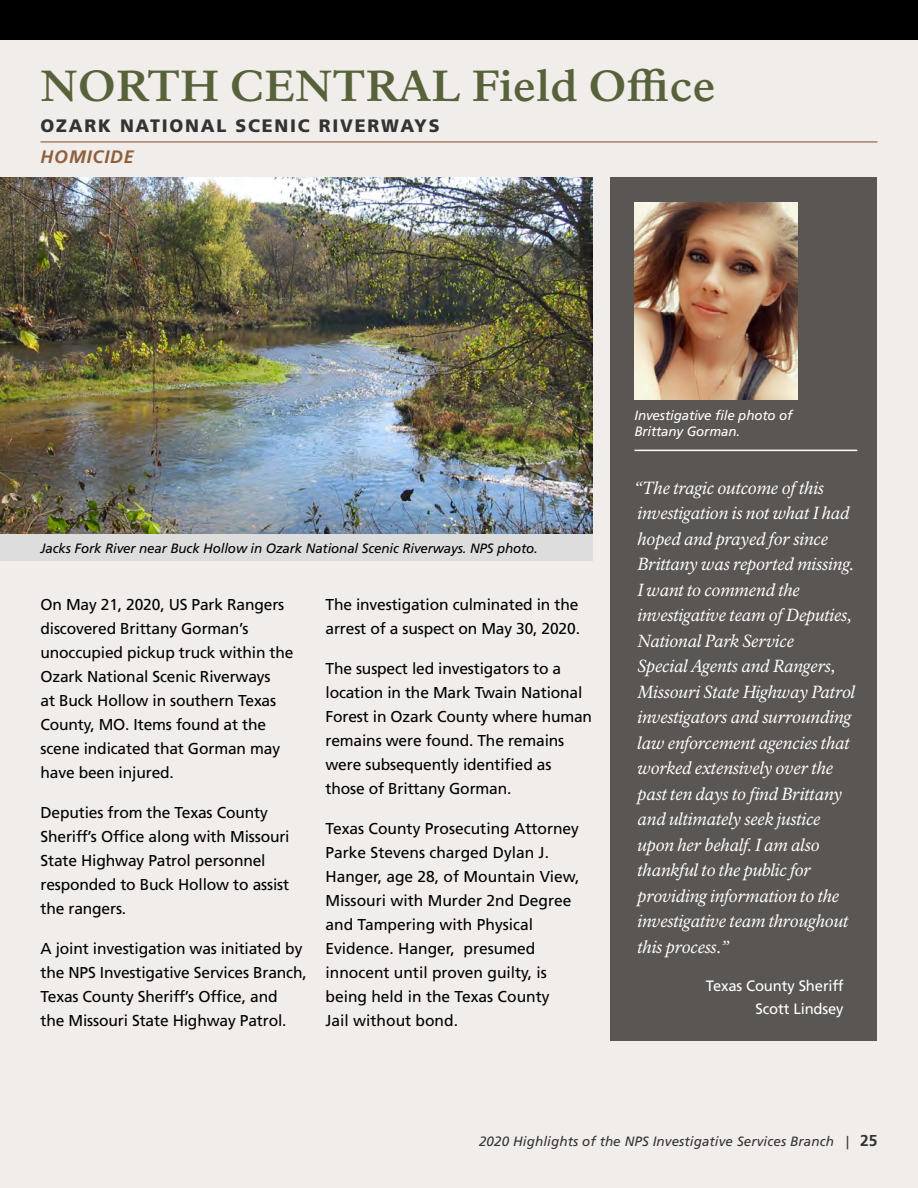
<style>
.page{position:relative;width:918px;height:1188px;background:#fff}
.page>*{position:absolute;margin:0;border:0;box-sizing:border-box;transform-origin:0 0}
.t1{font:700 42.75px "NPS Rawlinson OT";letter-spacing:.01em;color:#58623a;scale:1.04 1}
.t2{font:900 18px "Frutiger";letter-spacing:.1em;color:#333}
.t3{font:italic 700 18px "Frutiger";letter-spacing:.05em;color:#8f5f3b}
.t4{font:italic 17.25px/25.5px "NPS Rawlinson OT";letter-spacing:-.01em;color:#fff}
.t5{font:15.75px/24px "Frutiger";letter-spacing:-.01em;color:#000}
.t6{font:15px/22.5px "Frutiger";letter-spacing:-.01em;color:#fff;text-align:right}
.t7{font:italic 13.5px "Frutiger";letter-spacing:-.01em;color:#000}
.t8{font:italic 13.5px "Frutiger";letter-spacing:.01em;color:#333}
.t9{font:italic 13.5px/16.5px "Frutiger";letter-spacing:-.01em;color:#fff}
.s1{font-weight:700;font-style:normal;font-size:15.75px}
</style>
<div class="page">
<div style="left:0;top:40px;width:918px;height:1148px;background:#f1edeb"></div>
<div style="left:0;top:0;width:918px;height:40px;background:#000"></div>
<hr style="left:40px;top:141px;width:838px;height:1px;background:#8f5f3b">
<img style="left:0;top:177px;width:592px;height:357px">
<div style="left:0;top:534px;width:592px;height:27px;background:#ddd"></div>
<div style="left:610px;top:177px;width:268px;height:864px;background:#5a5653"></div>
<hr style="left:634px;top:450px;width:223px;height:1px;background:#fff">
<img style="left:634px;top:202px;width:163px;height:197px">
<h1 class="t1" style="left:40px;top:60px;width:651px">NORTH CENTRAL Field Office</h1>
<p class="t2" style="left:40px;top:115px;width:401px">OZARK NATIONAL SCENIC RIVERWAYS</p>
<p class="t3" style="left:40px;top:146px;width:95px">HOMICIDE</p>
<p class="t7" style="left:40px;top:540px;width:499px">Jacks Fork River near Buck Hollow in Ozark National Scenic Riverways. NPS photo.</p>
<p class="t5" style="left:40px;top:593px;width:255px">On May 21, 2020, US Park Rangers discovered Brittany Gorman’s unoccupied pickup truck within the<br>Ozark National Scenic Riverways<br>at Buck Hollow in southern Texas<br>County, MO. Items found at the scene indicated that Gorman may have been injured.</p>
<p class="t5" style="left:40px;top:801px;width:251px">Deputies from the Texas County<br>Sheriff’s Office along with Missouri<br>State Highway Patrol personnel responded to Buck Hollow to assist the rangers.</p>
<p class="t5" style="left:40px;top:936px;width:268px">A joint investigation was initiated by the NPS Investigative Services Branch, Texas County Sheriff’s Office, and<br>the Missouri State Highway Patrol.</p>
<p class="t5" style="left:326px;top:593px;width:256px">The investigation culminated in the arrest of a suspect on May 30, 2020.</p>
<p class="t5" style="left:326px;top:657px;width:268px">The suspect led investigators to a location in the Mark Twain National<br>Forest in Ozark County where human remains were found. The remains were subsequently identified as those of Brittany Gorman.</p>
<p class="t5" style="left:326px;top:816px;width:255px">Texas County Prosecuting Attorney<br>Parke Stevens charged Dylan J.<br>Hanger, age 28, of Mountain View,<br>Missouri with Murder 2nd Degree and Tampering with Physical<br>Evidence. Hanger, presumed innocent until proven guilty, is being held in the Texas County<br>Jail without bond.</p>
<p class="t9" style="left:634px;top:407px;width:159px">Investigative file photo of<br>Brittany Gorman.</p>
<p class="t4" style="left:634px;top:475px;width:223px">“The tragic outcome of this investigation is not what I had hoped and prayed for since<br>Brittany was reported missing.<br>I want to commend the investigative team of Deputies,<br>National Park Service<br>Special Agents and Rangers,<br>Missouri State Highway Patrol investigators and surrounding law enforcement agencies that worked extensively over the past ten days to find Brittany and ultimately seek justice upon her behalf. I am also thankful to the public for providing information to the investigative team throughout this process.”</p>
<p class="t6" style="left:706px;top:975px;width:139px">Texas County Sheriff<br>Scott Lindsey</p>
<p class="t8" style="left:479px;top:1133px;width:400px">2020 Highlights of the NPS Investigative Services Branch | <span class="s1">25</span></p>
</div>
